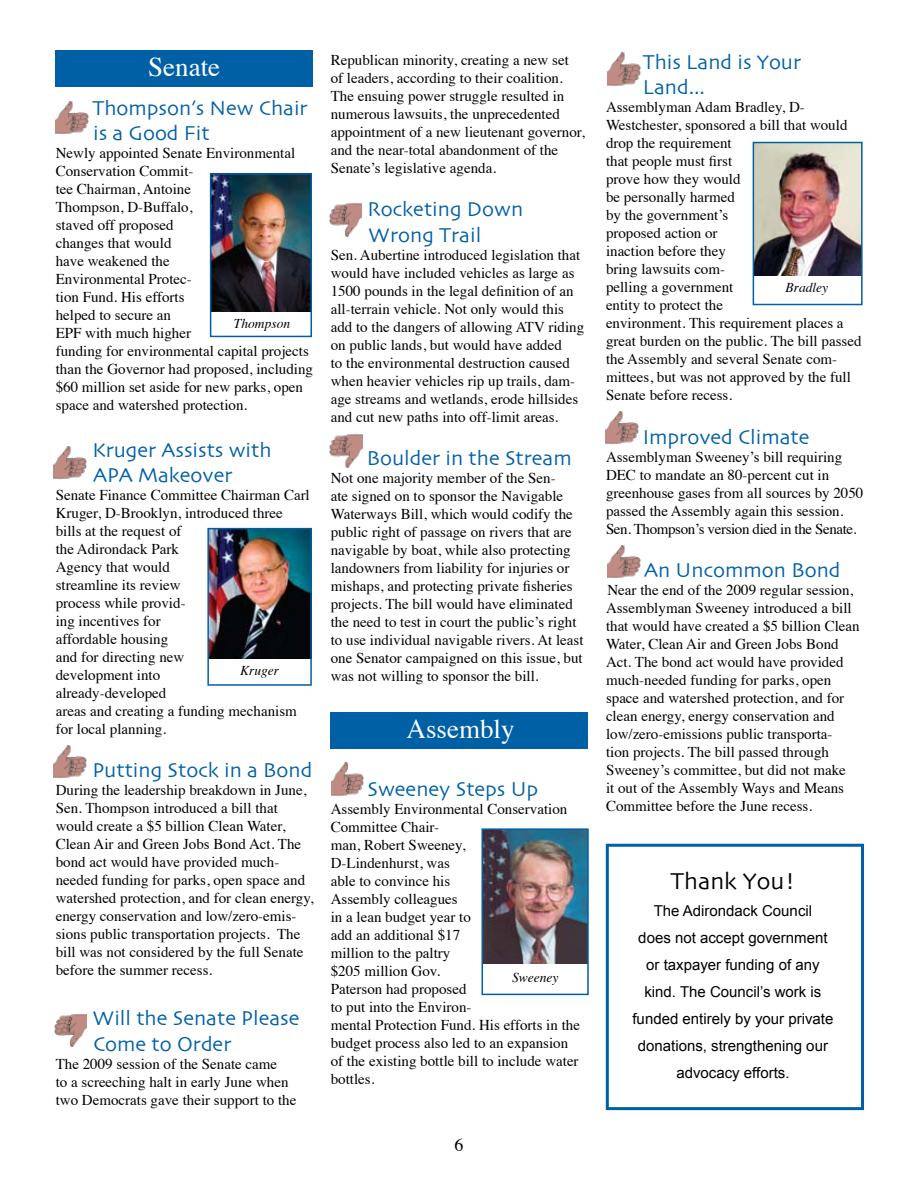
<style>
.page{position:relative;width:918px;height:1188px;background:#fff}
.page>*{position:absolute;margin:0;border:0;box-sizing:border-box;transform-origin:0 0}
.t1{font:27px "Times";color:#fff}
.t2{font:24px "Skia";color:#000}
.t3{font:21px/25.2px "Skia";color:#0060a6}
.t4{font:18px "Times";color:#000}
.t5{font:15px/18px "Times";color:#000}
.t6{font:15px/27px "Arial";color:#000;text-align:center}
.t7{font:italic 13.5px "Times";color:#000}
</style>
<div class="page">
<img style="left:213px;top:176px;width:96px;height:136px">
<div style="left:210px;top:173px;width:102px;height:164px;border:2px solid #0060a6"></div>
<img style="left:56px;top:101px;width:33px;height:34px">
<img style="left:329px;top:202px;width:33px;height:35px">
<img style="left:607px;top:52px;width:33px;height:35px">
<div style="left:56px;top:51px;width:257px;height:36px;background:#0060a6"></div>
<img style="left:329px;top:433px;width:33px;height:35px">
<img style="left:606px;top:411px;width:32px;height:34px">
<img style="left:54px;top:1013px;width:33px;height:34px">
<div style="left:331px;top:712px;width:257px;height:36px;background:#0060a6"></div>
<img style="left:54px;top:446px;width:33px;height:34px">
<img style="left:54px;top:745px;width:33px;height:34px">
<img style="left:485px;top:831px;width:101px;height:133px">
<div style="left:482px;top:828px;width:107px;height:167px;border:2px solid #0060a6"></div>
<img style="left:210px;top:531px;width:99px;height:128px">
<div style="left:207px;top:528px;width:105px;height:158px;border:2px solid #0060a6"></div>
<img style="left:331px;top:762px;width:33px;height:35px">
<img style="left:756px;top:145px;width:104px;height:130px">
<div style="left:753px;top:142px;width:110px;height:163px;border:2px solid #0060a6"></div>
<img style="left:608px;top:545px;width:32px;height:34px">
<div style="left:606px;top:844px;width:258px;height:266px;border:3px solid #0060a6"></div>
<h1 class="t1" style="left:148px;top:42px;width:73px">Senate</h1>
<h3 class="t3" style="left:92px;top:96px;width:217px">Thompson’s New Chair is a Good Fit</h3>
<p class="t5" style="left:56px;top:142px;width:259px">Newly appointed Senate Environmental<br>Conservation Commit-<br>tee Chairman, Antoine<br>Thompson, D-Buffalo,<br>staved off proposed<br>changes that would<br>have weakened the<br>Environmental Protec-<br>tion Fund. His efforts<br>helped to secure an<br>EPF with much higher<br>funding for environmental capital projects than the Governor had proposed, including $60 million set aside for new parks, open space and watershed protection.</p>
<h3 class="t3" style="left:92px;top:438px;width:181px">Kruger Assists with<br>APA Makeover</h3>
<p class="t5" style="left:56px;top:484px;width:256px">Senate Finance Committee Chairman Carl<br>Kruger, D-Brooklyn, introduced three bills at the request of<br>the Adirondack Park<br>Agency that would<br>streamline its review<br>process while provid-<br>ing incentives for<br>affordable housing<br>and for directing new<br>development into<br>already-developed<br>areas and creating a funding mechanism for local planning.</p>
<h3 class="t3" style="left:92px;top:759px;width:221px">Putting Stock in a Bond</h3>
<p class="t5" style="left:56px;top:780px;width:259px">During the leadership breakdown in June, Sen. Thompson introduced a bill that would create a $5 billion Clean Water, Clean Air and Green Jobs Bond Act. The bond act would have provided much&shy;needed funding for parks, open space and watershed protection, and for clean energy, energy conservation and low/zero-emis&shy;sions public transportation projects. The bill was not considered by the full Senate before the summer recess.</p>
<h3 class="t3" style="left:92px;top:1007px;width:209px">Will the Senate Please<br>Come to Order</h3>
<p class="t5" style="left:56px;top:1053px;width:242px">The 2009 session of the Senate came<br>to a screeching halt in early June when two Democrats gave their support to the</p>
<p class="t7" style="left:234px;top:311px;width:58px">Thompson</p>
<p class="t7" style="left:240px;top:659px;width:41px">Kruger</p>
<p class="t5" style="left:331px;top:50px;width:256px">Republican minority, creating a new set of leaders, according to their coalition.<br>The ensuing power struggle resulted in numerous lawsuits, the unprecedented appointment of a new lieutenant governor, and the near-total abandonment of the Senate’s legislative agenda.</p>
<h3 class="t3" style="left:368px;top:198px;width:157px">Rocketing Down<br>Wrong Trail</h3>
<p class="t5" style="left:331px;top:244px;width:255px">Sen. Aubertine introduced legislation that would have included vehicles as large as 1500 pounds in the legal definition of an all-terrain vehicle. Not only would this add to the dangers of allowing ATV riding on public lands, but would have added<br>to the environmental destruction caused when heavier vehicles rip up trails, dam&shy;age streams and wetlands, erode hillsides and cut new paths into off-limit areas.</p>
<h3 class="t3" style="left:367px;top:447px;width:207px">Boulder in the Stream</h3>
<p class="t5" style="left:331px;top:468px;width:254px">Not one majority member of the Sen-<br>ate signed on to sponsor the Navigable Waterways Bill, which would codify the public right of passage on rivers that are navigable by boat, while also protecting landowners from liability for injuries or mishaps, and protecting private fisheries projects. The bill would have eliminated the need to test in court the public’s right to use individual navigable rivers. At least one Senator campaigned on this issue, but was not willing to sponsor the bill.</p>
<h1 class="t1" style="left:407px;top:704px;width:109px">Assembly</h1>
<h3 class="t3" style="left:368px;top:778px;width:172px">Sweeney Steps Up</h3>
<p class="t5" style="left:331px;top:799px;width:251px">Assembly Environmental Conservation<br>Committee Chair-<br>man, Robert Sweeney,<br>D-Lindenhurst, was<br>able to convince his<br>Assembly colleagues<br>in a lean budget year to<br>add an additional $17<br>million to the paltry<br>$205 million Gov.<br>Paterson had proposed<br>to put into the Environ-<br>mental Protection Fund. His efforts in the budget process also led to an expansion of the existing bottle bill to include water bottles.</p>
<p class="t7" style="left:512px;top:966px;width:48px">Sweeney</p>
<p class="t4" style="left:454px;top:1128px;width:10px">6</p>
<h3 class="t3" style="left:643px;top:51px;width:160px">This Land is Your<br>Land...</h3>
<p class="t5" style="left:606px;top:97px;width:257px">Assemblyman Adam Bradley, D-<br>Westchester, sponsored a bill that would drop the requirement<br>that people must first<br>prove how they would<br>be personally harmed<br>by the government’s<br>proposed action or<br>inaction before they<br>bring lawsuits com-<br>pelling a government<br>entity to protect the<br>environment. This requirement places a great burden on the public. The bill passed the Assembly and several Senate com&shy;mittees, but was not approved by the full<br>Senate before recess.</p>
<h3 class="t3" style="left:643px;top:425px;width:168px">Improved Climate</h3>
<p class="t5" style="left:606px;top:446px;width:259px">Assemblyman Sweeney’s bill requiring DEC to mandate an 80-percent cut in greenhouse gases from all sources by 2050 passed the Assembly again this session.<br>Sen. Thompson’s version died in the Senate.</p>
<h3 class="t3" style="left:644px;top:559px;width:198px">An Uncommon Bond</h3>
<p class="t5" style="left:606px;top:579px;width:255px">Near the end of the 2009 regular session, Assemblyman Sweeney introduced a bill that would have created a $5 billion Clean Water, Clean Air and Green Jobs Bond Act. The bond act would have provided much-needed funding for parks, open space and watershed protection, and for clean energy, energy conservation and low/zero-emissions public transporta-<br>tion projects. The bill passed through Sweeney’s committee, but did not make<br>it out of the Assembly Ways and Means Committee before the June recess.</p>
<p class="t7" style="left:786px;top:276px;width:44px">Bradley</p>
<h2 class="t2" style="left:670px;top:867px;width:127px">Thank You!</h2>
<p class="t6" style="left:632px;top:897px;width:202px">The Adirondack Council<br>does not accept government or taxpayer funding of any kind. The Council’s work is funded entirely by your private donations, strengthening our advocacy efforts.</p>
</div>
